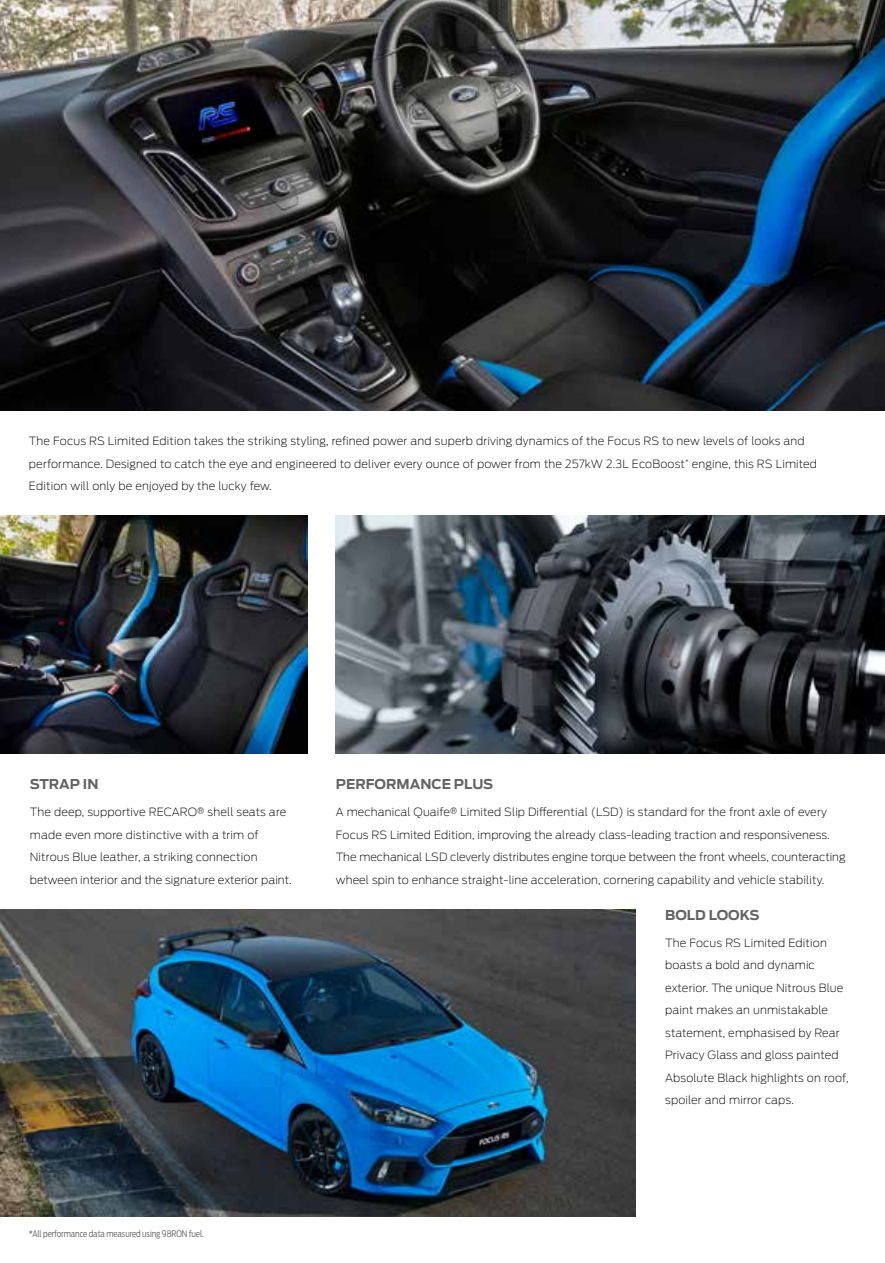
<style>
.page{position:relative;width:885px;height:1263px;background:#fff}
.page>*{position:absolute;margin:0;border:0;box-sizing:border-box;transform-origin:0 0}
.t1{font:700 13.5px "Ford Antenna";color:#646363}
.t2{font:200 11.25px/22.5px "Ford Antenna";letter-spacing:.01em;color:#000}
.t3{font:300 9px "Ford Antenna Cond";letter-spacing:-.01em;color:#646363}
</style>
<div class="page">
<img style="left:0;top:0;width:884px;height:411px">
<img style="left:0;top:516px;width:307px;height:237px">
<img style="left:336px;top:516px;width:548px;height:237px">
<img style="left:0;top:909px;width:635px;height:307px">
<p class="t2" style="left:29px;top:428px;width:789px">The Focus RS Limited Edition takes the striking styling, refined power and superb driving dynamics of the Focus RS to new levels of looks and performance. Designed to catch the eye and engineered to deliver every ounce of power from the 257kW 2.3L EcoBoost<sup>*</sup> engine, this RS Limited<br>Edition will only be enjoyed by the lucky few.</p>
<p class="t1" style="left:30px;top:772px;width:70px">STRAP IN</p>
<p class="t2" style="left:30px;top:799px;width:263px">The deep, supportive RECARO® shell seats are made even more distinctive with a trim of Nitrous Blue leather, a striking connection between interior and the signature exterior paint.</p>
<p class="t1" style="left:336px;top:772px;width:159px">PERFORMANCE PLUS</p>
<p class="t2" style="left:336px;top:799px;width:511px">A mechanical Quaife® Limited Slip Differential (LSD) is standard for the front axle of every Focus RS Limited Edition, improving the already class-leading traction and responsiveness.<br>The mechanical LSD cleverly distributes engine torque between the front wheels, counteracting wheel spin to enhance straight-line acceleration, cornering capability and vehicle stability.</p>
<p class="t1" style="left:665px;top:903px;width:96px">BOLD LOOKS</p>
<p class="t2" style="left:665px;top:930px;width:185px">The Focus RS Limited Edition boasts a bold and dynamic exterior. The unique Nitrous Blue paint makes an unmistakable statement, emphasised by Rear<br>Privacy Glass and gloss painted<br>Absolute Black highlights on roof, spoiler and mirror caps.</p>
<p class="t3" style="left:29px;top:1226px;width:176px">*All performance data measured using 98RON fuel.</p>
</div>
